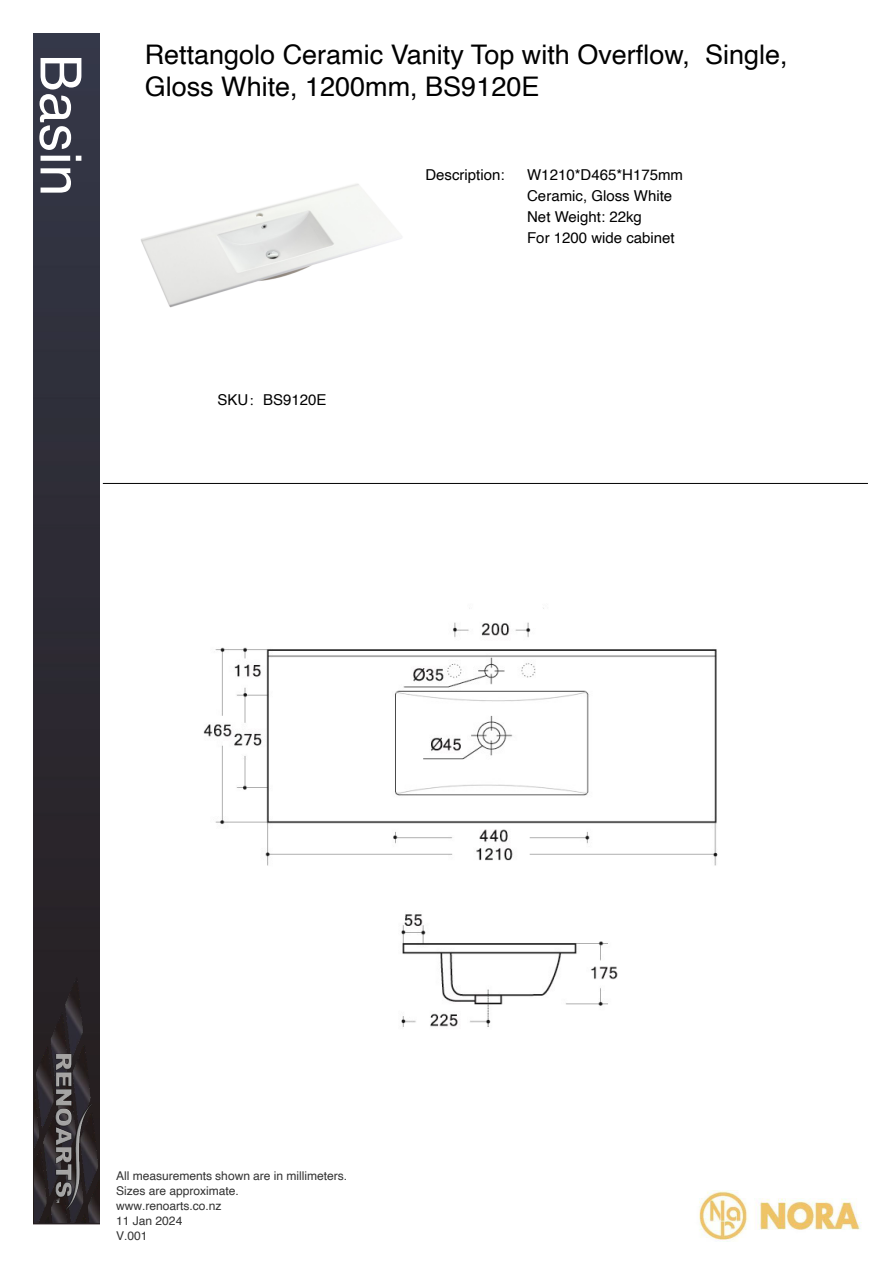
<style>
.page{position:relative;width:893px;height:1263px;background:#fff}
.page>*{position:absolute;margin:0;border:0;box-sizing:border-box;transform-origin:0 0}
.t1{font:57px "Helvetica";color:#fff}
.t2{font:27px/32.4px "Helvetica";color:#000}
.t3{font:15px/21px "Helvetica";color:#000}
.t4{font:12.15px/15px "Helvetica";letter-spacing:-.005em;color:#333}
.s1{font-family:"Adobe Song Std";font-weight:300}
</style>
<div class="page">
<img style="left:699px;top:1191px;width:162px;height:51px">
<img style="left:34px;top:34px;width:65px;height:1190px">
<img style="left:35px;top:977px;width:64px;height:246px">
<img style="left:43px;top:1043px;width:57px;height:171px">
<img style="left:203px;top:608px;width:515px;height:419px">
<hr style="left:103px;top:483px;width:765px;height:1px;background:#000">
<img style="left:141px;top:183px;width:261px;height:125px">
<div style="left:167px;top:985px;width:159px;height:64px;background:#fff"></div>
<h1 class="t1" style="left:105px;top:54px;width:144px;rotate:90deg">Basin</h1>
<h2 class="t2" style="left:145px;top:39px;width:644px">Rettangolo Ceramic Vanity Top with Overflow, Single,<br>Gloss White, 1200mm, BS9120E</h2>
<p class="t3" style="left:217px;top:389px;width:111px">SKU<span class="s1">：</span>BS9120E</p>
<p class="t3" style="left:425px;top:164px;width:81px">Description:</p>
<p class="t3" style="left:527px;top:164px;width:157px">W1210*D465*H175mm<br>Ceramic, Gloss White<br>Net Weight: 22kg<br>For 1200 wide cabinet</p>
<p class="t4" style="left:116px;top:1168px;width:233px">All measurements shown are in millimeters.<br>Sizes are approximate. www.renoarts.co.nz<br>11 Jan 2024<br>V.001</p>
</div>
